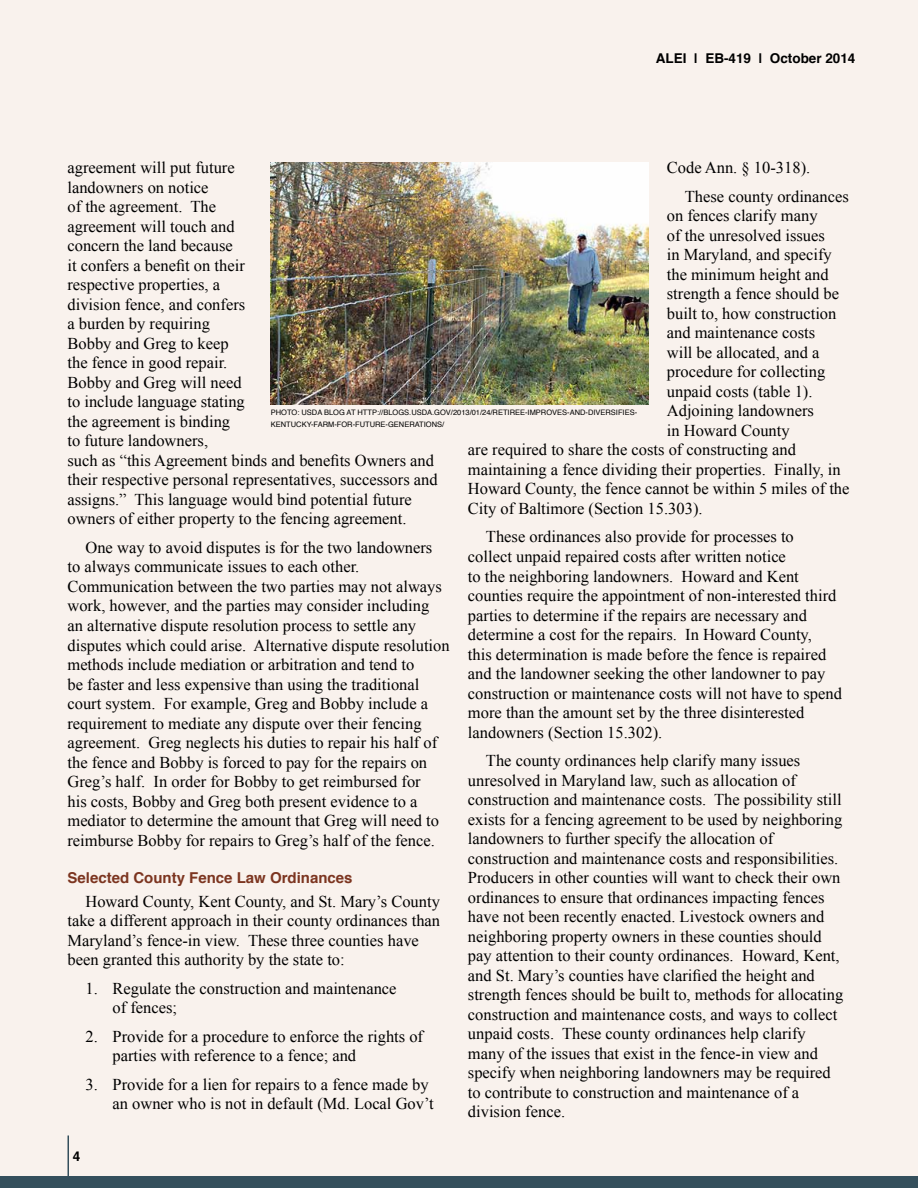
<style>
.page{position:relative;width:918px;height:1188px;background:#f9f2ed}
.page>*{position:absolute;margin:0;border:0;box-sizing:border-box;transform-origin:0 0}
.t1{font:16.5px/19.5px "Times New Roman";color:#000}
.t2{font:700 15px "Helvetica";color:#7c3520}
.t3{font:700 13.5px "Helvetica";color:#000}
.t4{font:7.5px/12px "Helvetica";color:#000}
</style>
<div class="page">
<div style="left:0;top:1176px;width:918px;height:12px;background:#344f5c"></div>
<hr style="left:68px;top:1136px;width:1px;height:40px;background:#344f5c">
<img style="left:271px;top:162px;width:378px;height:243px">
<p class="t3" style="left:656px;top:47px;width:201px">ALEI | EB-419 | October 2014</p>
<p class="t1" style="left:68px;top:158px;width:372px">agreement will put future<br>landowners on notice<br>of the agreement. The<br>agreement will touch and<br>concern the land because<br>it confers a benefit on their<br>respective properties, a<br>division fence, and confers<br>a burden by requiring<br>Bobby and Greg to keep<br>the fence in good repair.<br>Bobby and Greg will need<br>to include language stating<br>the agreement is binding<br>to future landowners,<br>such as “this Agreement binds and benefits Owners and their respective personal representatives, successors and assigns.” This language would bind potential future owners of either property to the fencing agreement.</p>
<p class="t1" style="left:68px;top:537px;width:384px;text-indent:18px">One way to avoid disputes is for the two landowners<br>to always communicate issues to each other.<br>Communication between the two parties may not always work, however, and the parties may consider including<br>an alternative dispute resolution process to settle any disputes which could arise. Alternative dispute resolution methods include mediation or arbitration and tend to<br>be faster and less expensive than using the traditional court system. For example, Greg and Bobby include a requirement to mediate any dispute over their fencing agreement. Greg neglects his duties to repair his half of the fence and Bobby is forced to pay for the repairs on Greg’s half. In order for Bobby to get reimbursed for<br>his costs, Bobby and Greg both present evidence to a mediator to determine the amount that Greg will need to reimburse Bobby for repairs to Greg’s half of the fence.</p>
<h2 class="t2" style="left:68px;top:866px;width:287px">Selected County Fence Law Ordinances</h2>
<p class="t1" style="left:67px;top:891px;width:374px;text-indent:18px">Howard County, Kent County, and St. Mary’s County take a different approach in their county ordinances than Maryland’s fence-in view. These three counties have been granted this authority by the state to:</p>
<p class="t1" style="left:112px;top:978px;width:286px;text-indent:-27px">1. Regulate the construction and maintenance of fences;</p>
<p class="t1" style="left:112px;top:1026px;width:312px;text-indent:-27px">2. Provide for a procedure to enforce the rights of parties with reference to a fence; and</p>
<p class="t1" style="left:112px;top:1074px;width:323px;text-indent:-27px">3. Provide for a lien for repairs to a fence made by an owner who is not in default (Md. Local Gov’t</p>
<p class="t1" style="left:685px;top:153px;width:166px;line-height:28.5px;text-indent:-18px">Code Ann. § 10-318).<br>These county ordinances</p>
<p class="t1" style="left:667px;top:206px;width:152px">on fences clarify many</p>
<p class="t1" style="left:667px;top:225px;width:160px">of the unresolved issues</p>
<p class="t1" style="left:667px;top:245px;width:166px">in Maryland, and specify</p>
<p class="t1" style="left:667px;top:264px;width:163px">the minimum height and</p>
<p class="t1" style="left:667px;top:284px;width:174px">strength a fence should be</p>
<p class="t1" style="left:667px;top:303px;width:171px">built to, how construction</p>
<p class="t1" style="left:667px;top:323px;width:150px">and maintenance costs</p>
<p class="t1" style="left:667px;top:342px;width:154px">will be allocated, and a</p>
<p class="t1" style="left:667px;top:362px;width:160px">procedure for collecting</p>
<p class="t1" style="left:667px;top:381px;width:147px">unpaid costs (table 1).</p>
<p class="t1" style="left:667px;top:401px;width:149px">Adjoining landowners</p>
<p class="t1" style="left:667px;top:420px;width:124px">in Howard County</p>
<p class="t1" style="left:468px;top:440px;width:330px">are required to share the costs of constructing and</p>
<p class="t1" style="left:468px;top:459px;width:374px">maintaining a fence dividing their properties. Finally, in</p>
<p class="t1" style="left:468px;top:479px;width:383px">Howard County, the fence cannot be within 5 miles of the</p>
<p class="t1" style="left:468px;top:498px;width:236px">City of Baltimore (Section 15.303).</p>
<p class="t1" style="left:468px;top:527px;width:375px;text-indent:18px">These ordinances also provide for processes to collect unpaid repaired costs after written notice<br>to the neighboring landowners. Howard and Kent counties require the appointment of non-interested third parties to determine if the repairs are necessary and determine a cost for the repairs. In Howard County,<br>this determination is made before the fence is repaired and the landowner seeking the other landowner to pay construction or maintenance costs will not have to spend more than the amount set by the three disinterested landowners (Section 15.302).</p>
<p class="t1" style="left:468px;top:750px;width:377px;text-indent:18px">The county ordinances help clarify many issues unresolved in Maryland law, such as allocation of construction and maintenance costs. The possibility still exists for a fencing agreement to be used by neighboring landowners to further specify the allocation of construction and maintenance costs and responsibilities.<br>Producers in other counties will want to check their own ordinances to ensure that ordinances impacting fences have not been recently enacted. Livestock owners and neighboring property owners in these counties should pay attention to their county ordinances. Howard, Kent, and St. Mary’s counties have clarified the height and strength fences should be built to, methods for allocating construction and maintenance costs, and ways to collect unpaid costs. These county ordinances help clarify many of the issues that exist in the fence-in view and specify when neighboring landowners may be required to contribute to construction and maintenance of a division fence.</p>
<p class="t4" style="left:271px;top:407px;width:368px">PHOTO: USDA BLOG AT HTTP://BLOGS.USDA.GOV/2013/01/24/RETIREE-IMPROVES-AND-DIVERSIFIES-<br>KENTUCKY-FARM-FOR-FUTURE-GENERATIONS/</p>
<p class="t3" style="left:73px;top:1145px;width:9px">4</p>
</div>
